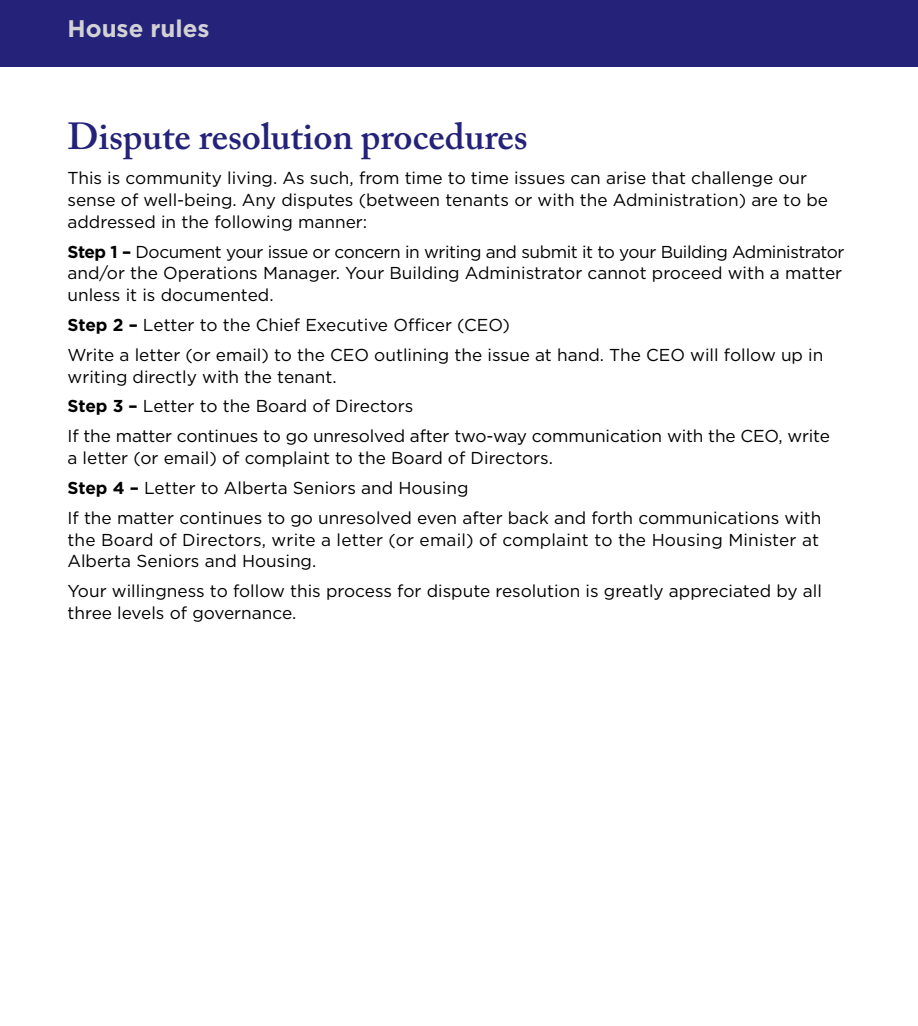
<style>
.page{position:relative;width:918px;height:1026px;background:#fff}
.page>*{position:absolute;margin:0;border:0;box-sizing:border-box;transform-origin:0 0}
.head{font:600 37.5px "Adobe Caslon Pro";color:#252379}
.body{font:700 24px "Gotham";color:#d2d2d6}
.body-2{font:17.25px/21.8px "Gotham";color:#000}
.s1{font-weight:700}
</style>
<div class="page">
<div style="left:0;top:0;width:918px;height:68px;background:#252379"></div>
<p class="body" style="left:68px;top:12px;width:144px">House rules</p>
<p class="head" style="left:68px;top:114px;width:462px">Dispute resolution procedures</p>
<p class="body-2" style="left:68px;top:167px;width:762px">This is community living. As such, from time to time issues can arise that challenge our sense of well-being. Any disputes (between tenants or with the Administration) are to be addressed in the following manner:</p>
<p class="body-2" style="left:68px;top:240px;width:778px"><span class="s1">Step 1 –</span> Document your issue or concern in writing and submit it to your Building Administrator and/or the Operations Manager. Your Building Administrator cannot proceed with a matter unless it is documented.</p>
<p class="body-2" style="left:68px;top:314px;width:444px"><span class="s1">Step 2 –</span> Letter to the Chief Executive Officer (CEO)</p>
<p class="body-2" style="left:68px;top:344px;width:757px">Write a letter (or email) to the CEO outlining the issue at hand. The CEO will follow up in writing directly with the tenant.</p>
<p class="body-2" style="left:68px;top:395px;width:347px"><span class="s1">Step 3 –</span> Letter to the Board of Directors</p>
<p class="body-2" style="left:68px;top:425px;width:764px">If the matter continues to go unresolved after two-way communication with the CEO, write a letter (or email) of complaint to the Board of Directors.</p>
<p class="body-2" style="left:68px;top:477px;width:402px"><span class="s1">Step 4 –</span> Letter to Alberta Seniors and Housing</p>
<p class="body-2" style="left:68px;top:506px;width:756px">If the matter continues to go unresolved even after back and forth communications with the Board of Directors, write a letter (or email) of complaint to the Housing Minister at<br>Alberta Seniors and Housing.</p>
<p class="body-2" style="left:68px;top:580px;width:756px">Your willingness to follow this process for dispute resolution is greatly appreciated by all three levels of governance.</p>
</div>
